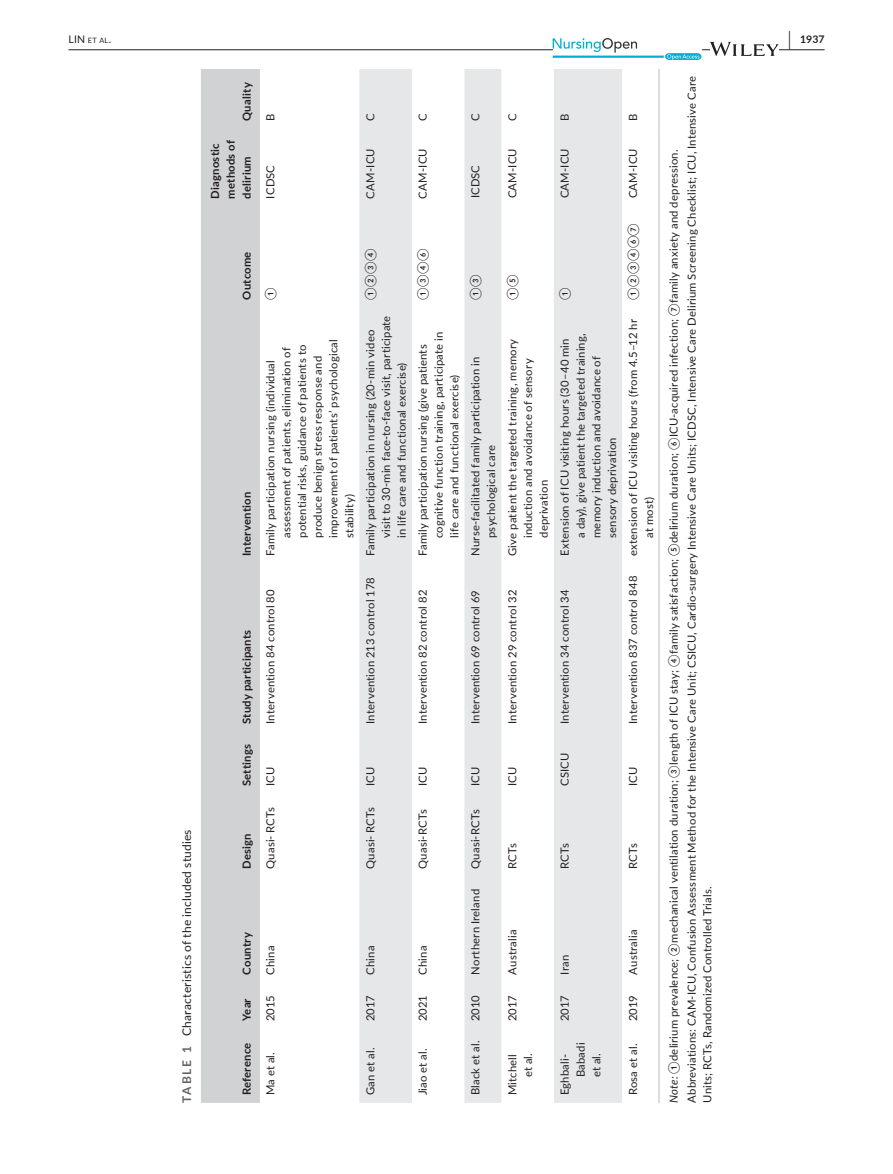
<style>
.page{position:relative;width:893px;height:1174px;background:#fff}
.page>*{position:absolute;margin:0;border:0;box-sizing:border-box;transform-origin:0 0}
.t1{font:12px "Lato";letter-spacing:.015em;color:#231f20}
.t2{font:11.25px/15.8px "Lato";letter-spacing:.015em;color:#231f20}
.t3{font:700 11.25px/15.8px "Lato";letter-spacing:.015em;color:#231f20}
.t4{font:10.5px "Lato";color:#231f20}
.t5{font:700 10.5px "Lato";color:#231f20}
.s1{font-size:7.35px}
.s2{font-size:19.5px}
.s3{font-weight:700;color:#636366}
.s4{font-style:italic}
</style>
<div class="page">
<hr style="left:68px;top:49px;width:756px;height:1px;background:#231f20">
<svg style="left:553px;top:38px;width:148px;height:22px"></svg>
<svg style="left:710px;top:42px;width:69px;height:14px"></svg>
<div style="left:201px;top:69px;width:59px;height:1033px;background:#d1d2d4"></div>
<svg style="left:359px;top:69px;width:263px;height:1033px;fill:#e6e7e9"></svg>
<hr style="left:658px;top:1029px;width:2px;height:73px;background:#d1d2d4">
<hr style="left:658px;top:982px;width:2px;height:47px;background:#d1d2d4">
<hr style="left:658px;top:876px;width:2px;height:106px;background:#d1d2d4">
<hr style="left:658px;top:794px;width:2px;height:82px;background:#d1d2d4">
<hr style="left:658px;top:731px;width:2px;height:63px;background:#d1d2d4">
<hr style="left:658px;top:563px;width:2px;height:168px;background:#d1d2d4">
<hr style="left:658px;top:307px;width:2px;height:256px;background:#d1d2d4">
<hr style="left:658px;top:206px;width:2px;height:101px;background:#d1d2d4">
<hr style="left:658px;top:128px;width:2px;height:78px;background:#d1d2d4">
<hr style="left:658px;top:69px;width:2px;height:59px;background:#d1d2d4">
<p class="t4" style="left:68px;top:31px;width:44px">LIN <span class="s1">et al</span>.</p>
<p class="t5" style="left:789px;top:31px;width:37px"><span class="s2">|</span> 1937</p>
<p class="t1" style="left:178px;top:1102px;width:275px;rotate:-90deg"><span class="s3">TABLE 1</span> Characteristics of the included studies</p>
<p class="t3" style="left:238px;top:121px;width:40px;rotate:-90deg">Quality</p>
<p class="t3" style="left:207px;top:198px;width:60px;rotate:-90deg">Diagnostic methods of delirium</p>
<p class="t3" style="left:238px;top:300px;width:49px;rotate:-90deg">Outcome</p>
<p class="t3" style="left:238px;top:556px;width:66px;rotate:-90deg">Intervention</p>
<p class="t3" style="left:238px;top:724px;width:96px;rotate:-90deg">Study participants</p>
<p class="t3" style="left:238px;top:786px;width:44px;rotate:-90deg">Settings</p>
<p class="t3" style="left:238px;top:869px;width:37px;rotate:-90deg">Design</p>
<p class="t3" style="left:238px;top:974px;width:44px;rotate:-90deg">Country</p>
<p class="t3" style="left:238px;top:1021px;width:25px;rotate:-90deg">Year</p>
<p class="t3" style="left:238px;top:1095px;width:54px;rotate:-90deg">Reference</p>
<p class="t2" style="left:262px;top:121px;width:9px;rotate:-90deg">B</p>
<p class="t2" style="left:362px;top:121px;width:9px;rotate:-90deg">C</p>
<p class="t2" style="left:415px;top:121px;width:9px;rotate:-90deg">C</p>
<p class="t2" style="left:467px;top:121px;width:9px;rotate:-90deg">C</p>
<p class="t2" style="left:504px;top:121px;width:9px;rotate:-90deg">C</p>
<p class="t2" style="left:556px;top:121px;width:9px;rotate:-90deg">B</p>
<p class="t2" style="left:625px;top:121px;width:9px;rotate:-90deg">B</p>
<p class="t2" style="left:262px;top:198px;width:35px;rotate:-90deg">ICDSC</p>
<p class="t2" style="left:362px;top:198px;width:52px;rotate:-90deg">CAM-ICU</p>
<p class="t2" style="left:415px;top:198px;width:52px;rotate:-90deg">CAM-ICU</p>
<p class="t2" style="left:467px;top:198px;width:35px;rotate:-90deg">ICDSC</p>
<p class="t2" style="left:504px;top:198px;width:52px;rotate:-90deg">CAM-ICU</p>
<p class="t2" style="left:556px;top:198px;width:52px;rotate:-90deg">CAM-ICU</p>
<p class="t2" style="left:625px;top:198px;width:52px;rotate:-90deg">CAM-ICU</p>
<p class="t2" style="left:262px;top:299px;width:14px;rotate:-90deg">①</p>
<p class="t2" style="left:262px;top:538px;width:200px;text-indent:-18px;rotate:-90deg">Family participation nursing (individual assessment of patients, elimination of potential risks, guidance of patients to produce benign stress response and improvement of patients’ psychological stability)</p>
<p class="t2" style="left:262px;top:724px;width:136px;rotate:-90deg">Intervention 84 control 80</p>
<p class="t2" style="left:362px;top:299px;width:52px;rotate:-90deg">①②③④</p>
<p class="t2" style="left:362px;top:538px;width:224px;text-indent:-18px;rotate:-90deg">Family participation in nursing (20-min video visit to 30-min face-to-face visit, participate in life care and functional exercise)</p>
<p class="t2" style="left:362px;top:724px;width:148px;rotate:-90deg">Intervention 213 control 178</p>
<p class="t2" style="left:415px;top:299px;width:52px;rotate:-90deg">①③④⑥</p>
<p class="t2" style="left:415px;top:538px;width:208px;text-indent:-18px;rotate:-90deg">Family participation nursing (give patients cognitive function training, participate in life care and functional exercise)</p>
<p class="t2" style="left:415px;top:724px;width:135px;rotate:-90deg">Intervention 82 control 82</p>
<p class="t2" style="left:467px;top:299px;width:27px;rotate:-90deg">①③</p>
<p class="t2" style="left:504px;top:299px;width:27px;rotate:-90deg">①⑤</p>
<p class="t2" style="left:467px;top:538px;width:182px;text-indent:-18px;rotate:-90deg">Nurse-facilitated family participation in psychological care</p>
<p class="t2" style="left:504px;top:538px;width:201px;text-indent:-18px;rotate:-90deg">Give patient the targeted training, memory induction and avoidance of sensory deprivation</p>
<p class="t2" style="left:467px;top:724px;width:135px;rotate:-90deg">Intervention 69 control 69</p>
<p class="t2" style="left:504px;top:724px;width:135px;rotate:-90deg">Intervention 29 control 32</p>
<p class="t2" style="left:556px;top:299px;width:14px;rotate:-90deg">①</p>
<p class="t2" style="left:556px;top:538px;width:206px;text-indent:-18px;rotate:-90deg">Extension of ICU visiting hours (30–40 min a day), give patient the targeted training, memory induction and avoidance of sensory deprivation</p>
<p class="t2" style="left:556px;top:724px;width:136px;rotate:-90deg">Intervention 34 control 34</p>
<p class="t2" style="left:625px;top:299px;width:78px;rotate:-90deg">①②③④⑥⑦</p>
<p class="t2" style="left:625px;top:538px;width:220px;text-indent:-18px;rotate:-90deg">extension of ICU visiting hours (from 4.5–12 hr at most)</p>
<p class="t2" style="left:625px;top:724px;width:149px;rotate:-90deg">Intervention 837 control 848</p>
<p class="t2" style="left:262px;top:786px;width:21px;rotate:-90deg">ICU</p>
<p class="t2" style="left:362px;top:786px;width:21px;rotate:-90deg">ICU</p>
<p class="t2" style="left:415px;top:786px;width:21px;rotate:-90deg">ICU</p>
<p class="t2" style="left:467px;top:786px;width:21px;rotate:-90deg">ICU</p>
<p class="t2" style="left:504px;top:786px;width:21px;rotate:-90deg">ICU</p>
<p class="t2" style="left:556px;top:786px;width:35px;rotate:-90deg">CSICU</p>
<p class="t2" style="left:625px;top:786px;width:21px;rotate:-90deg">ICU</p>
<p class="t2" style="left:262px;top:869px;width:64px;rotate:-90deg">Quasi- RCTs</p>
<p class="t2" style="left:362px;top:869px;width:64px;rotate:-90deg">Quasi- RCTs</p>
<p class="t2" style="left:415px;top:869px;width:61px;rotate:-90deg">Quasi-RCTs</p>
<p class="t2" style="left:467px;top:868px;width:61px;rotate:-90deg">Quasi-RCTs</p>
<p class="t2" style="left:504px;top:868px;width:27px;rotate:-90deg">RCTs</p>
<p class="t2" style="left:556px;top:868px;width:27px;rotate:-90deg">RCTs</p>
<p class="t2" style="left:625px;top:868px;width:27px;rotate:-90deg">RCTs</p>
<p class="t2" style="left:262px;top:974px;width:31px;rotate:-90deg">China</p>
<p class="t2" style="left:362px;top:974px;width:31px;rotate:-90deg">China</p>
<p class="t2" style="left:415px;top:974px;width:31px;rotate:-90deg">China</p>
<p class="t2" style="left:467px;top:974px;width:87px;rotate:-90deg">Northern Ireland</p>
<p class="t2" style="left:504px;top:974px;width:47px;rotate:-90deg">Australia</p>
<p class="t2" style="left:556px;top:974px;width:21px;rotate:-90deg">Iran</p>
<p class="t2" style="left:625px;top:974px;width:47px;rotate:-90deg">Australia</p>
<p class="t2" style="left:262px;top:1021px;width:28px;rotate:-90deg">2015</p>
<p class="t2" style="left:362px;top:1021px;width:28px;rotate:-90deg">2017</p>
<p class="t2" style="left:415px;top:1021px;width:28px;rotate:-90deg">2021</p>
<p class="t2" style="left:467px;top:1021px;width:28px;rotate:-90deg">2010</p>
<p class="t2" style="left:504px;top:1021px;width:28px;rotate:-90deg">2017</p>
<p class="t2" style="left:556px;top:1021px;width:28px;rotate:-90deg">2017</p>
<p class="t2" style="left:625px;top:1021px;width:27px;rotate:-90deg">2019</p>
<p class="t2" style="left:262px;top:1095px;width:45px;rotate:-90deg">Ma et al.</p>
<p class="t2" style="left:362px;top:1095px;width:49px;rotate:-90deg">Gan et al.</p>
<p class="t2" style="left:415px;top:1095px;width:49px;rotate:-90deg">Jiao et al.</p>
<p class="t2" style="left:467px;top:1095px;width:56px;rotate:-90deg">Black et al.</p>
<p class="t2" style="left:504px;top:1095px;width:44px;text-align:right;rotate:-90deg">Mitchell et al.</p>
<p class="t2" style="left:556px;top:1077px;width:36px;text-indent:-18px;rotate:-90deg">Eghbali-<br>Babadi et al.</p>
<p class="t2" style="left:625px;top:1095px;width:53px;rotate:-90deg">Rosa et al.</p>
<p class="t2" style="left:664px;top:1102px;width:1028px;line-height:18px;rotate:-90deg"><span class="s4">Note:</span> ①delirium prevalence; ②mechanical ventilation duration; ③length of ICU stay; ④family satisfaction; ⑤delirium duration; ⑥ICU-acquired infection; ⑦family anxiety and depression.<br>Abbreviations: CAM-ICU, Confusion Assessment Method for the Intensive Care Unit; CSICU, Cardio-surgery Intensive Care Units; ICDSC, Intensive Care Delirium Screening Checklist; ICU, Intensive Care</p>
<p class="t2" style="left:699px;top:1102px;width:218px;rotate:-90deg">Units; RCTs, Randomized Controlled Trials.</p>
</div>
